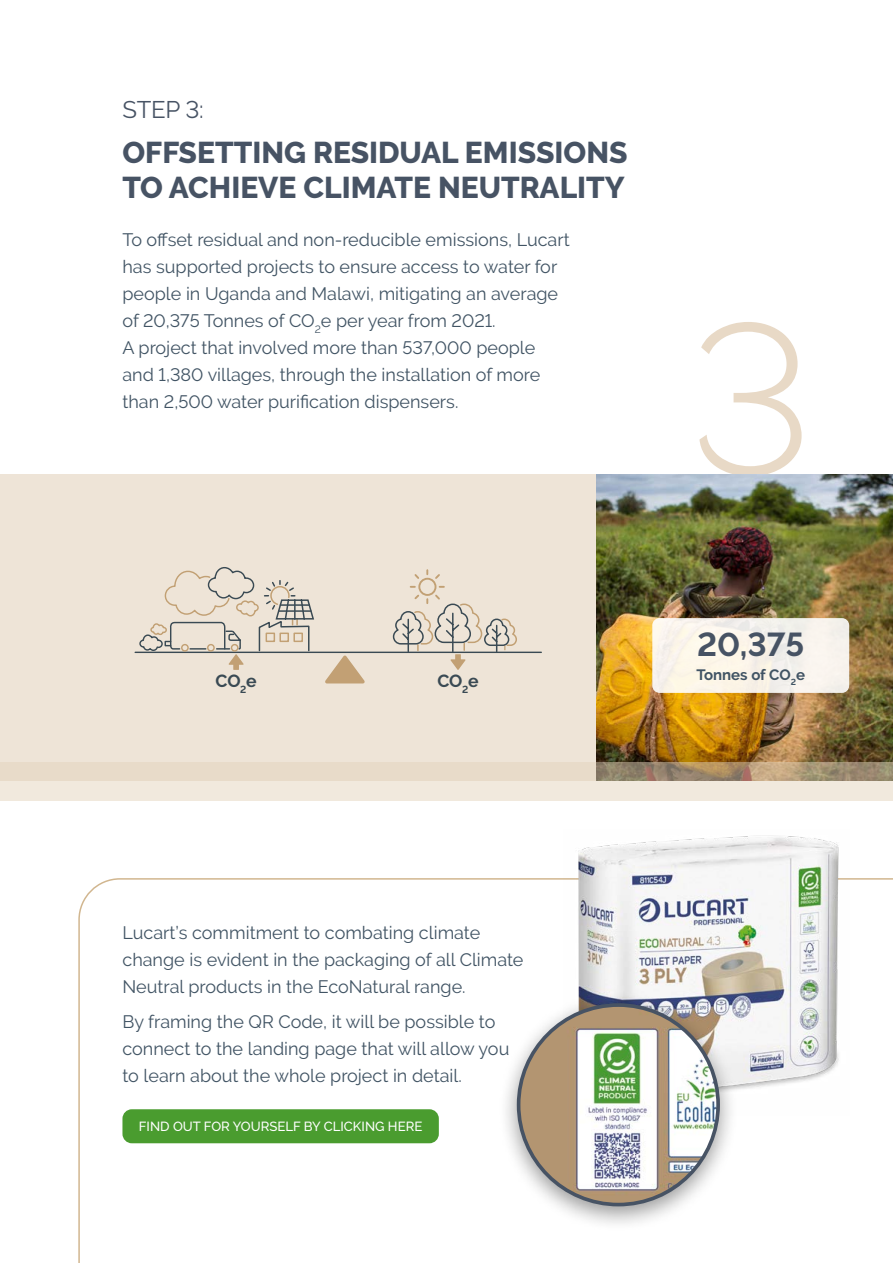
<style>
.page{position:relative;width:893px;height:1263px;background:#fff}
.page>*{position:absolute;margin:0;border:0;box-sizing:border-box;transform-origin:0 0}
.t1{font:300 211.95px "Raleway";color:#e8d9c6}
.t2{font:700 33px "Raleway";color:#475364}
.t3{font:800 30px/34.5px "Raleway";color:#475364}
.t4{font:24px "Raleway";color:#475364}
.t5{font:18px/27px "Raleway";color:#415464}
.t6{font:700 17.55px "Raleway";color:#3f5364}
.t7{font:700 15px "Raleway";color:#415464}
.t8{font:500 13.2px "Raleway";color:#fff}
</style>
<div class="page">
<div style="left:0;top:474px;width:608px;height:307px;background:#eee4d7"></div>
<img style="left:596px;top:474px;width:297px;height:288px">
<hr style="left:135px;top:652px;width:406px;height:1px;background:#3f5364">
<svg style="left:325px;top:656px;width:40px;height:27px"></svg>
<svg style="left:392px;top:569px;width:126px;height:101px"></svg>
<svg style="left:139px;top:567px;width:176px;height:103px"></svg>
<div style="left:652px;top:618px;width:197px;height:75px;background:#f9f4eb;border-radius:7px"></div>
<svg style="left:0;top:762px;width:893px;height:39px;fill:#f1e9dd"></svg>
<svg style="left:78px;top:878px;width:815px;height:385px"></svg>
<div style="left:122px;top:1109px;width:317px;height:34px;background:#4a9c2f;border-radius:9px"></div>
<img style="left:563px;top:835px;width:286px;height:280px">
<div style="left:498px;top:991px;width:241px;height:241px;background:#000;opacity:.4"></div>
<img style="left:520px;top:1005px;width:198px;height:199px">
<div style="left:517px;top:1003px;width:203px;height:203px;border:4px solid #475364;border-radius:50%"></div>
<h3 class="t4" style="left:122px;top:96px;width:83px">STEP 3:</h3>
<h3 class="t3" style="left:122px;top:136px;width:507px">OFFSETTING RESIDUAL EMISSIONS<br>TO ACHIEVE CLIMATE NEUTRALITY</h3>
<p class="t5" style="left:122px;top:226px;width:449px">To offset residual and non-reducible emissions, Lucart has supported projects to ensure access to water for people in Uganda and Malawi, mitigating an average of 20,375 Tonnes of CO<sub>2</sub>e per year from 2021.<br>A project that involved more than 537,000 people and 1,380 villages, through the installation of more than 2,500 water purification dispensers.</p>
<p class="t6" style="left:215px;top:671px;width:43px">CO<sub>2</sub>e</p>
<p class="t6" style="left:437px;top:671px;width:43px">CO<sub>2</sub>e</p>
<h1 class="t1" style="left:689px;top:276px;width:125px">3</h1>
<h2 class="t2" style="left:697px;top:625px;width:109px">20,375</h2>
<p class="t7" style="left:696px;top:666px;width:110px">Tonnes of CO<sub>2</sub>e</p>
<p class="t5" style="left:122px;top:919px;width:402px">Lucart’s commitment to combating climate change is evident in the packaging of all Climate<br>Neutral products in the EcoNatural range.</p>
<p class="t5" style="left:122px;top:1008px;width:388px">By framing the QR Code, it will be possible to connect to the landing page that will allow you to learn about the whole project in detail.</p>
<p class="t8" style="left:139px;top:1119px;width:285px">FIND OUT FOR YOURSELF BY CLICKING HERE</p>
</div>
